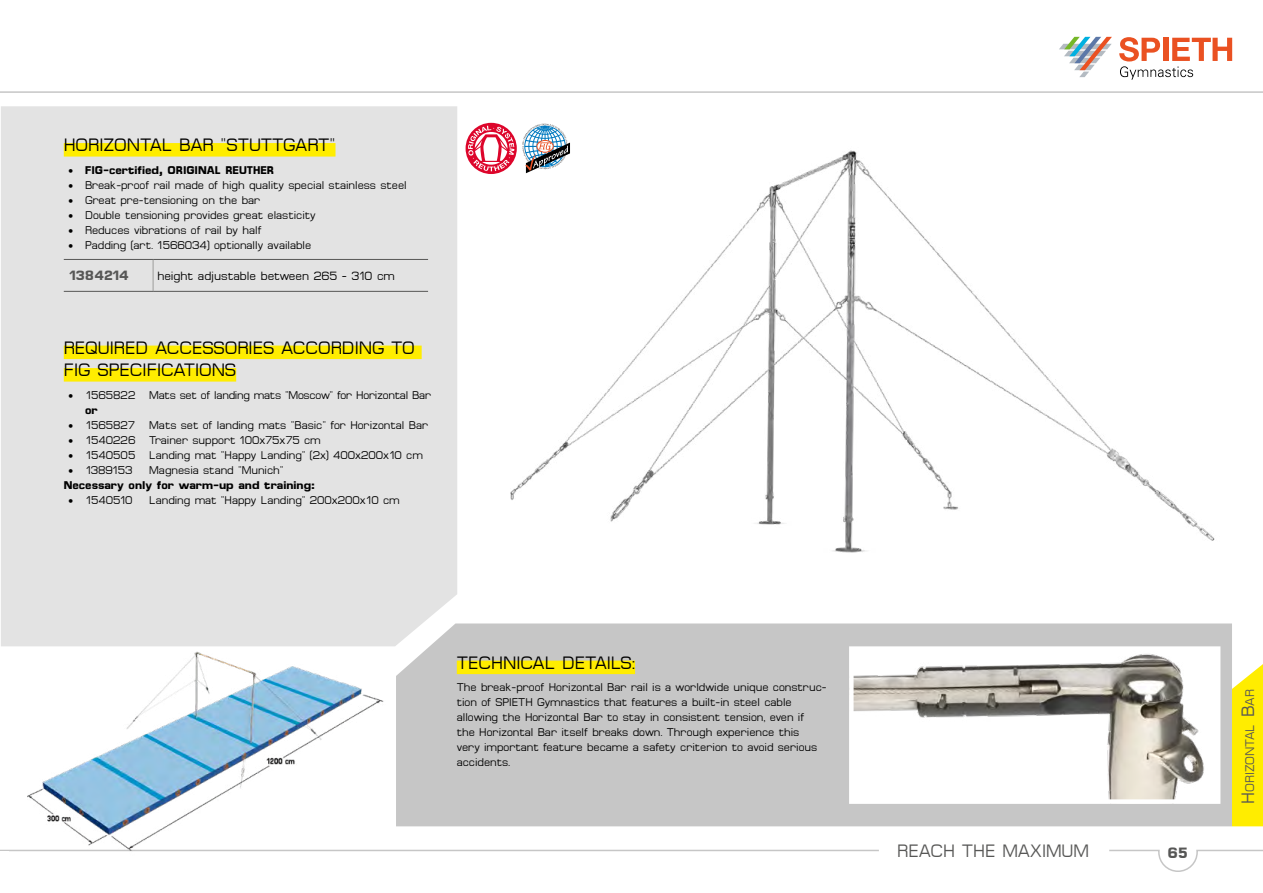
<style>
.page{position:relative;width:1263px;height:893px;background:#fff}
.page>*{position:absolute;margin:0;border:0;box-sizing:border-box;transform-origin:0 0}
.t1{font:18px/22.5px "Micro FLF";color:#000}
.t2{font:18px "Micro FLF";color:#575756}
.t3{font:700 15px "Micro FLF";color:#575756}
.t4{font:700 13.5px "Micro FLF";letter-spacing:-.055em;color:#575756}
.t5{font:12.6px "Micro FLF";color:#575756}
.t6{font:12px "Micro FLF";color:#000}
.t7{font:11.25px/15px "Micro FLF";color:#000}
.t8{font:700 11.25px "Micro FLF";color:#000}
.t9{font:11.25px "Micro FLF";letter-spacing:-.02em;color:#000}
.t10{font:11.25px "Micro FLF";letter-spacing:-.05em;color:#000}
.s1{font-size:18px}
</style>
<div class="page">
<svg style="left:1px;top:849px;width:1262px;height:23px"></svg>
<div style="left:879px;top:831px;width:230px;height:39px;background:#fff;border-radius:19px"></div>
<hr style="left:0;top:91px;width:1263px;height:2px;background:#c6c6c6">
<svg style="left:1059px;top:37px;width:53px;height:40px"></svg>
<svg style="left:1119px;top:37px;width:113px;height:43px"></svg>
<div style="left:0;top:851px;width:8px;height:42px;background:#fff"></div>
<div style="left:1px;top:106px;width:456px;height:540px;background:#e3e3e3"></div>
<svg style="left:396px;top:623px;width:836px;height:203px;background:#c9c9c9"></svg>
<svg style="left:1232px;top:664px;width:31px;height:162px;background:#feee13"></svg>
<img style="left:27px;top:628px;width:358px;height:243px">
<img style="left:465px;top:122px;width:750px;height:431px">
<img style="left:854px;top:651px;width:361px;height:148px">
<svg style="left:466px;top:123px;width:51px;height:51px"></svg>
<svg style="left:468px;top:126px;width:46px;height:45px"></svg>
<svg style="left:522px;top:124px;width:48px;height:49px"></svg>
<div style="left:64px;top:143px;width:271px;height:14px;background:#ffed00"></div>
<hr style="left:64px;top:259px;width:89px;height:1px;background:#575756">
<hr style="left:153px;top:259px;width:275px;height:1px;background:#575756">
<hr style="left:64px;top:291px;width:89px;height:1px;background:#575756">
<hr style="left:153px;top:291px;width:275px;height:1px;background:#575756">
<hr style="left:153px;top:260px;width:1px;height:31px;background:#9d9d9c">
<div style="left:64px;top:346px;width:358px;height:13px;background:#ffed00"></div>
<div style="left:64px;top:368px;width:172px;height:14px;background:#ffed00"></div>
<div style="left:457px;top:661px;width:178px;height:13px;background:#ffed00"></div>
<h1 class="t1" style="left:64px;top:134px;width:273px">HORIZONTAL BAR "STUTTGART"</h1>
<p class="t8" style="left:68px;top:164px;width:208px">• FIG-certified, ORIGINAL REUTHER</p>
<p class="t7" style="left:68px;top:178px;width:340px">• Break-proof rail made of high quality special stainless steel</p>
<p class="t7" style="left:68px;top:193px;width:194px">• Great pre-tensioning on the bar</p>
<p class="t7" style="left:68px;top:208px;width:249px">• Double tensioning provides great elasticity</p>
<p class="t7" style="left:68px;top:223px;width:195px">• Reduces vibrations of rail by half</p>
<p class="t7" style="left:68px;top:238px;width:245px">• Padding (art. 1566034) optionally available</p>
<p class="t4" style="left:68px;top:268px;width:62px">1384214</p>
<p class="t6" style="left:157px;top:269px;width:239px">height adjustable between 265 - 310 cm</p>
<h1 class="t1" style="left:64px;top:337px;width:352px">REQUIRED ACCESSORIES ACCORDING TO<br>FIG SPECIFICATIONS</h1>
<p class="t9" style="left:68px;top:389px;width:365px">• 1565822 Mats set of landing mats "Moscow" for Horizontal Bar</p>
<p class="t8" style="left:85px;top:404px;width:14px">or</p>
<p class="t7" style="left:68px;top:418px;width:68px">• 1565827</p>
<p class="t7" style="left:149px;top:418px;width:280px">Mats set of landing mats "Basic" for Horizontal Bar</p>
<p class="t7" style="left:68px;top:433px;width:254px">• 1540226 Trainer support 100x75x75 cm</p>
<p class="t7" style="left:68px;top:448px;width:356px">• 1540505 Landing mat "Happy Landing" (2x) 400x200x10 cm</p>
<p class="t10" style="left:68px;top:464px;width:66px">• 1389153</p>
<p class="t7" style="left:149px;top:463px;width:136px">Magnesia stand "Munich"</p>
<p class="t8" style="left:64px;top:479px;width:252px">Necessary only for warm-up and training:</p>
<p class="t10" style="left:68px;top:494px;width:66px">• 1540510</p>
<p class="t7" style="left:149px;top:493px;width:252px">Landing mat "Happy Landing" 200x200x10 cm</p>
<h1 class="t1" style="left:457px;top:652px;width:180px">TECHNICAL DETAILS:</h1>
<p class="t7" style="left:457px;top:680px;width:371px">The break-proof Horizontal Bar rail is a worldwide unique construc&shy;tion of SPIETH Gymnastics that features a built-in steel cable allowing the Horizontal Bar to stay in consistent tension, even if<br>the Horizontal Bar itself breaks down. Through experience this<br>very important feature became a safety criterion to avoid serious accidents.</p>
<p class="t5" style="left:1243px;top:804px;width:116px;rotate:-90deg"><span class="s1">H</span> orizontal <span class="s1">B</span>ar</p>
<h1 class="t2" style="left:897px;top:841px;width:193px">REACH THE MAXIMUM</h1>
<h2 class="t3" style="left:1167px;top:844px;width:22px">65</h2>
</div>
